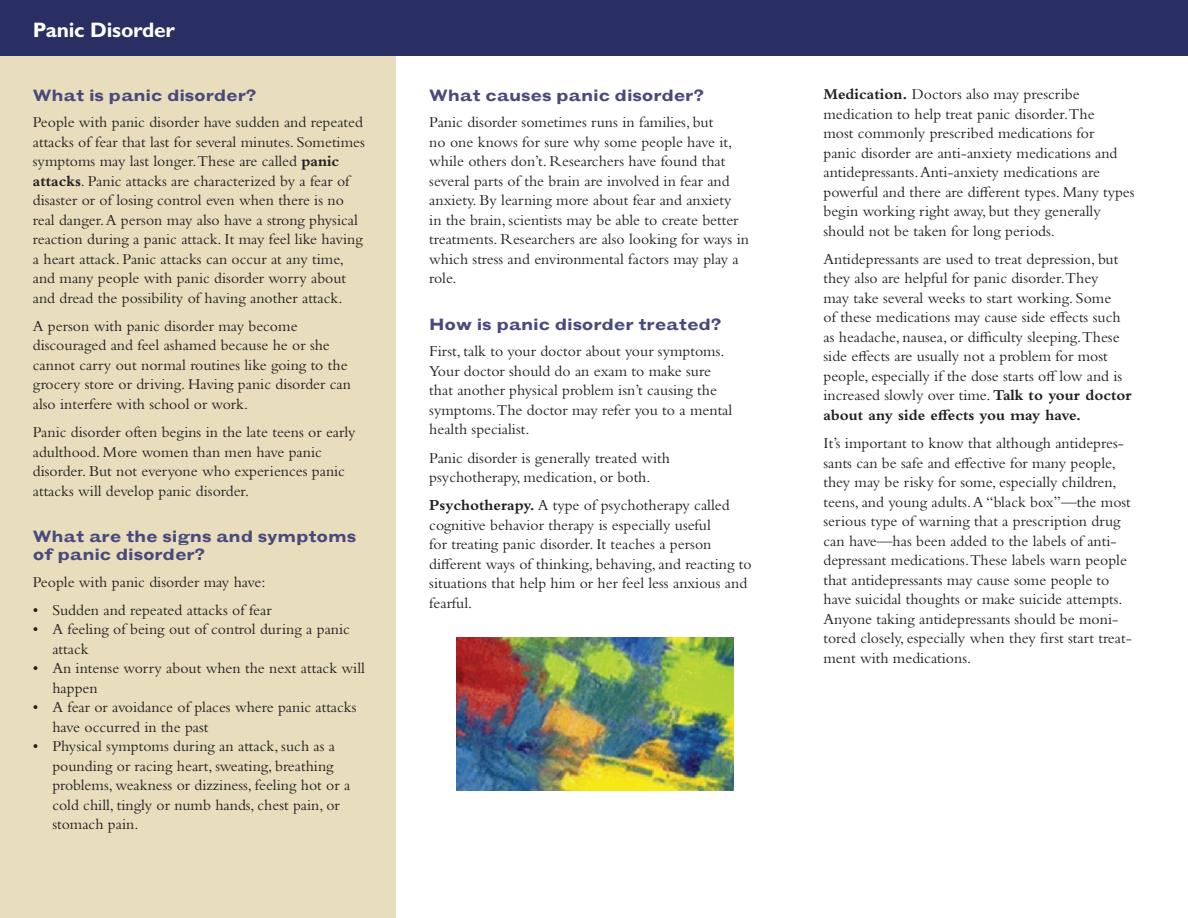
<style>
.page{position:relative;width:1188px;height:918px;background:#fff}
.page>*{position:absolute;margin:0;border:0;box-sizing:border-box;transform-origin:0 0}
.t1{font:700 21px "Gill Sans Std";letter-spacing:-.01em;color:#fff}
.t2{font:700 expanded 16.5px/18px "Grotesque";letter-spacing:-.01em;color:#484a7b}
.t3{font:15.75px/19.5px "Bembo Std";color:#231f20}
.s1{font-weight:700}
</style>
<div class="page">
<div style="left:0;top:50px;width:396px;height:868px;background:#e8ddbd"></div>
<div style="left:0;top:0;width:1188px;height:56px;background:#292e63"></div>
<img style="left:456px;top:637px;width:277px;height:154px">
<h1 class="t1" style="left:33px;top:17px;width:144px">Panic Disorder</h1>
<h2 class="t2" style="left:33px;top:86px;width:225px">What is panic disorder?</h2>
<p class="t3" style="left:33px;top:112px;width:333px">People with panic disorder have sudden and repeated attacks of fear that last for several minutes. Sometimes symptoms may last longer.These are called <span class="s1">panic attacks</span>. Panic attacks are characterized by a fear of disaster or of losing control even when there is no real danger. A person may also have a strong physical reaction during a panic attack. It may feel like having a heart attack. Panic attacks can occur at any time, and many people with panic disorder worry about and dread the possibility of having another attack.</p>
<p class="t3" style="left:33px;top:316px;width:320px">A person with panic disorder may become discouraged and feel ashamed because he or she cannot carry out normal routines like going to the grocery store or driving. Having panic disorder can also interfere with school or work.</p>
<p class="t3" style="left:33px;top:422px;width:324px">Panic disorder often begins in the late teens or early adulthood. More women than men have panic disorder. But not everyone who experiences panic attacks will develop panic disorder.</p>
<h2 class="t2" style="left:33px;top:528px;width:325px">What are the signs and symptoms of panic disorder?</h2>
<p class="t3" style="left:33px;top:572px;width:234px">People with panic disorder may have:</p>
<p class="t3" style="left:52px;top:600px;width:221px">Sudden and repeated attacks of fear</p>
<p class="t3" style="left:52px;top:619px;width:299px">A feeling of being out of control during a panic attack</p>
<p class="t3" style="left:52px;top:658px;width:314px">An intense worry about when the next attack will happen</p>
<p class="t3" style="left:52px;top:697px;width:306px">A fear or avoidance of places where panic attacks have occurred in the past</p>
<p class="t3" style="left:52px;top:736px;width:299px">Physical symptoms during an attack, such as a pounding or racing heart, sweating, breathing problems, weakness or dizziness, feeling hot or a cold chill, tingly or numb hands, chest pain, or stomach pain.</p>
<p class="t3" style="left:33px;top:600px;width:7px">• •</p>
<p class="t3" style="left:33px;top:658px;width:7px">•</p>
<p class="t3" style="left:33px;top:697px;width:7px">•</p>
<p class="t3" style="left:33px;top:736px;width:7px">•</p>
<h2 class="t2" style="left:429px;top:86px;width:276px">What causes panic disorder?</h2>
<p class="t3" style="left:429px;top:112px;width:321px">Panic disorder sometimes runs in families, but<br>no one knows for sure why some people have it, while others don’t. Researchers have found that several parts of the brain are involved in fear and anxiety. By learning more about fear and anxiety<br>in the brain, scientists may be able to create better treatments. Researchers are also looking for ways in which stress and environmental factors may play a role.</p>
<h2 class="t2" style="left:429px;top:315px;width:294px">How is panic disorder treated?</h2>
<p class="t3" style="left:429px;top:341px;width:304px">First, talk to your doctor about your symptoms.<br>Your doctor should do an exam to make sure that another physical problem isn’t causing the symptoms.The doctor may refer you to a mental health specialist.</p>
<p class="t3" style="left:429px;top:448px;width:242px">Panic disorder is generally treated with psychotherapy, medication, or both.</p>
<p class="t3" style="left:429px;top:495px;width:324px"><span class="s1">Psychotherapy.</span> A type of psychotherapy called cognitive behavior therapy is especially useful<br>for treating panic disorder. It teaches a person different ways of thinking, behaving, and reacting to situations that help him or her feel less anxious and fearful.</p>
<p class="t3" style="left:823px;top:84px;width:313px"><span class="s1">Medication.</span> Doctors also may prescribe medication to help treat panic disorder.The<br>most commonly prescribed medications for<br>panic disorder are anti-anxiety medications and antidepressants. Anti-anxiety medications are powerful and there are different types. Many types begin working right away, but they generally should not be taken for long periods.</p>
<p class="t3" style="left:823px;top:249px;width:310px">Antidepressants are used to treat depression, but they also are helpful for panic disorder.They<br>may take several weeks to start working. Some<br>of these medications may cause side effects such as headache, nausea, or difficulty sleeping.These side effects are usually not a problem for most people, especially if the dose starts off low and is increased slowly over time. <span class="s1">Talk to your doctor about any side effects you may have.</span></p>
<p class="t3" style="left:823px;top:433px;width:310px">It’s important to know that although antidepres&shy;sants can be safe and effective for many people, they may be risky for some, especially children, teens, and young adults. A “black box”—the most serious type of warning that a prescription drug can have—has been added to the labels of anti&shy;depressant medications.These labels warn people that antidepressants may cause some people to have suicidal thoughts or make suicide attempts.<br>Anyone taking antidepressants should be moni&shy;tored closely, especially when they first start treat&shy;ment with medications.</p>
</div>
